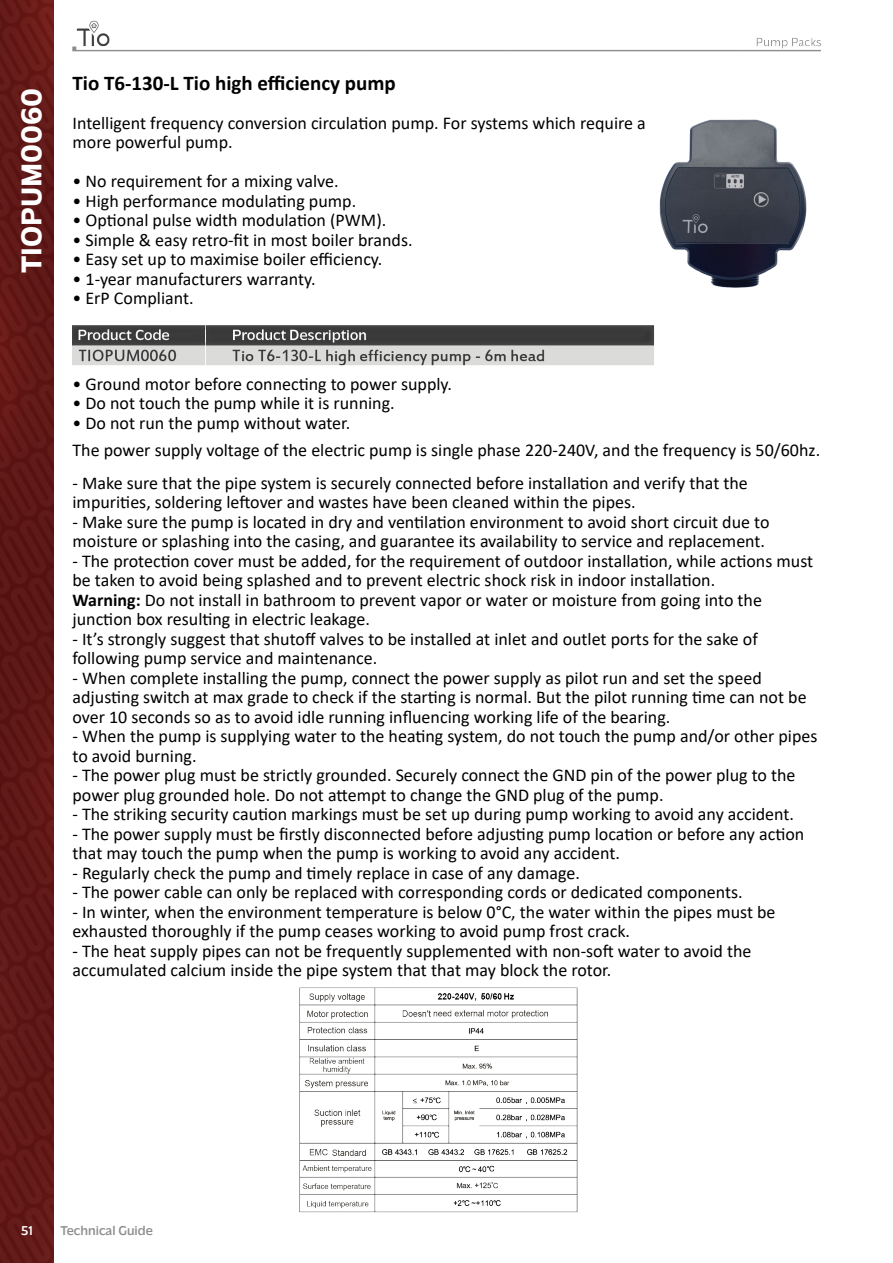
<style>
.page{position:relative;width:893px;height:1263px;background:#fff}
.page>*{position:absolute;margin:0;border:0;box-sizing:border-box;transform-origin:0 0}
.Tab_Text{font:700 30px "Massilia";color:#fff}
.Body_Title{font:700 21px "Calibri";color:#000}
.Main_Body{font:18px/19.5px "Calibri";color:#000}
.t1{font:13.5px "Massilia";color:#8d8f8e}
.t2{font:13.5px "Massilia";color:#fff}
.s1{font-weight:700}
</style>
<div class="page">
<img style="left:0;top:0;width:53px;height:1263px">
<img style="left:73px;top:119px;width:734px;height:1094px">
<img style="left:73px;top:20px;width:747px;height:32px">
<p class="Tab_Text" style="left:11px;top:273px;width:187px;rotate:-90deg">TIOPUM0060</p>
<p class="Body_Title" style="left:73px;top:68px;width:325px">Tio T6-130-L Tio high efficiency pump</p>
<p class="Main_Body" style="left:73px;top:113px;width:575px">Intelligent frequency conversion circulation pump. For systems which require a more powerful pump.</p>
<p class="Main_Body" style="left:73px;top:171px;width:268px">• No requirement for a mixing valve.</p>
<p class="Main_Body" style="left:73px;top:191px;width:285px">• High performance modulating pump.</p>
<p class="Main_Body" style="left:73px;top:210px;width:315px">• Optional pulse width modulation (PWM).</p>
<p class="Main_Body" style="left:73px;top:230px;width:342px">• Simple &amp; easy retro-fit in most boiler brands.</p>
<p class="Main_Body" style="left:73px;top:249px;width:311px">• Easy set up to maximise boiler efficiency.</p>
<p class="Main_Body" style="left:73px;top:269px;width:245px">• 1-year manufacturers warranty.</p>
<p class="Main_Body" style="left:73px;top:288px;width:123px">• ErP Compliant.</p>
<p class="Main_Body" style="left:73px;top:374px;width:381px">• Ground motor before connecting to power supply.</p>
<p class="Main_Body" style="left:73px;top:393px;width:324px">• Do not touch the pump while it is running.</p>
<p class="Main_Body" style="left:73px;top:413px;width:279px">• Do not run the pump without water.</p>
<p class="Main_Body" style="left:73px;top:440px;width:749px">The power supply voltage of the electric pump is single phase 220-240V, and the frequency is 50/60hz.</p>
<p class="Main_Body" style="left:73px;top:473px;width:677px">- Make sure that the pipe system is securely connected before installation and verify that the impurities, soldering leftover and wastes have been cleaned within the pipes.</p>
<p class="Main_Body" style="left:73px;top:512px;width:698px">- Make sure the pump is located in dry and ventilation environment to avoid short circuit due to moisture or splashing into the casing, and guarantee its availability to service and replacement.</p>
<p class="Main_Body" style="left:73px;top:551px;width:742px">- The protection cover must be added, for the requirement of outdoor installation, while actions must be taken to avoid being splashed and to prevent electric shock risk in indoor installation.</p>
<p class="Main_Body" style="left:73px;top:590px;width:691px"><span class="s1">Warning:</span> Do not install in bathroom to prevent vapor or water or moisture from going into the junction box resulting in electric leakage.</p>
<p class="Main_Body" style="left:73px;top:629px;width:687px">- It’s strongly suggest that shutoff valves to be installed at inlet and outlet ports for the sake of following pump service and maintenance.</p>
<p class="Main_Body" style="left:73px;top:668px;width:736px">- When complete installing the pump, connect the power supply as pilot run and set the speed adjusting switch at max grade to check if the starting is normal. But the pilot running time can not be over 10 seconds so as to avoid idle running influencing working life of the bearing.</p>
<p class="Main_Body" style="left:73px;top:726px;width:746px">- When the pump is supplying water to the heating system, do not touch the pump and/or other pipes to avoid burning.</p>
<p class="Main_Body" style="left:73px;top:765px;width:724px">- The power plug must be strictly grounded. Securely connect the GND pin of the power plug to the power plug grounded hole. Do not attempt to change the GND plug of the pump.</p>
<p class="Main_Body" style="left:73px;top:804px;width:723px">- The striking security caution markings must be set up during pump working to avoid any accident.</p>
<p class="Main_Body" style="left:73px;top:824px;width:733px">- The power supply must be firstly disconnected before adjusting pump location or before any action that may touch the pump when the pump is working to avoid any accident.</p>
<p class="Main_Body" style="left:73px;top:863px;width:509px">- Regularly check the pump and timely replace in case of any damage.</p>
<p class="Main_Body" style="left:73px;top:882px;width:672px">- The power cable can only be replaced with corresponding cords or dedicated components.</p>
<p class="Main_Body" style="left:73px;top:902px;width:705px">- In winter, when the environment temperature is below 0°C, the water within the pipes must be exhausted thoroughly if the pump ceases working to avoid pump frost crack.</p>
<p class="Main_Body" style="left:73px;top:941px;width:680px">- The heat supply pipes can not be frequently supplemented with non-soft water to avoid the accumulated calcium inside the pipe system that that may block the rotor.</p>
<p class="t2" style="left:21px;top:1221px;width:13px">51</p>
<p class="t1" style="left:60px;top:1221px;width:94px">Technical Guide</p>
</div>
